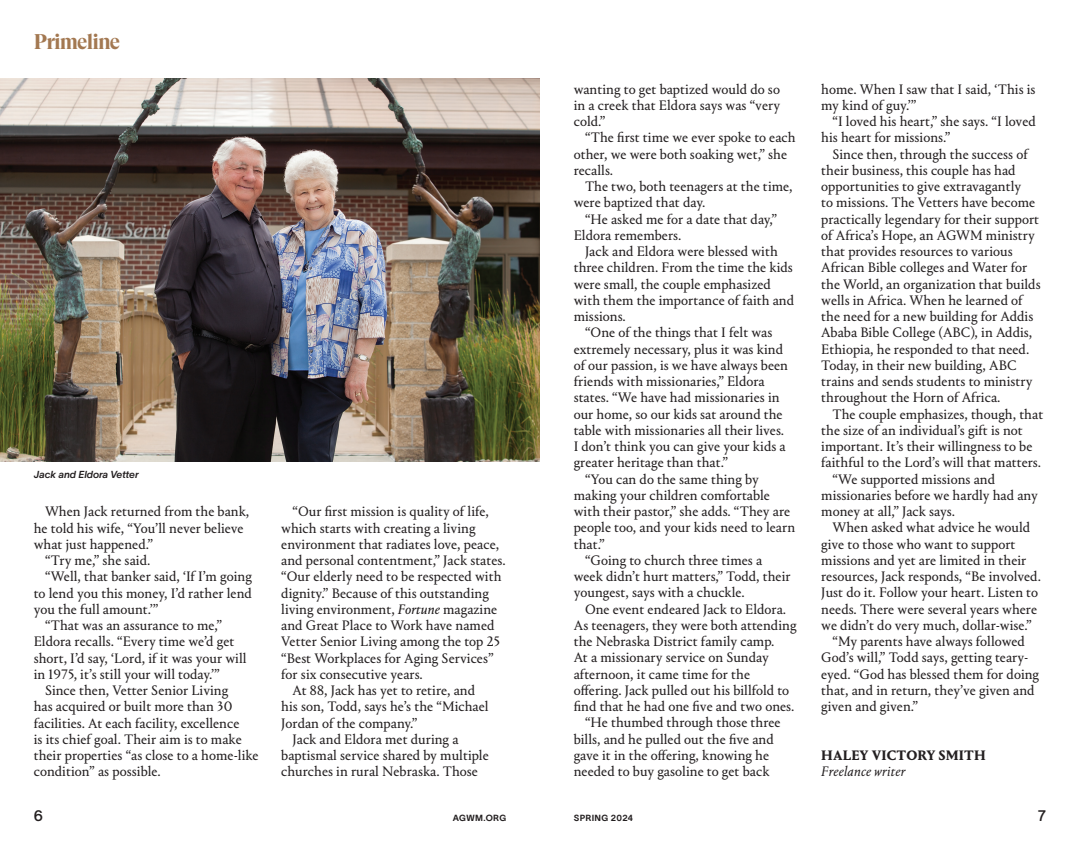
<style>
.page{position:relative;width:1080px;height:855px;background:#fff}
.page>*{position:absolute;margin:0;border:0;box-sizing:border-box;transform-origin:0 0}
.t1{font:700 21.25px "GT Super Display";letter-spacing:-.04em;color:#a37851}
.t2{font:15px "TWK Lausanne 500";color:#231f20}
.t3{font:14.38px/16.2px "Portrait Text";color:#231f20}
.t4{font:700 14.38px "Portrait Text";letter-spacing:.01em;color:#231f20}
.t5{font:italic 14.38px "Portrait Text";letter-spacing:.01em;color:#231f20}
.t6{font:italic 10px "TWK Lausanne 600";color:#231f20}
.t7{font:8.75px "TWK Lausanne 700";letter-spacing:.04em;color:#231f20}
.s1{font-family:"Portrait Text Regular 2";font-style:italic}
</style>
<div class="page">
<img style="left:0;top:79px;width:540px;height:382px">
<p class="t1" style="left:34px;top:30px;width:88px">Primeline</p>
<p class="t6" style="left:34px;top:468px;width:107px">Jack and Eldora Vetter</p>
<p class="t3" style="left:34px;top:503px;width:217px;text-indent:11px">When Jack returned from the bank, he told his wife, “You’ll never believe what just happened.”</p>
<p class="t3" style="left:45px;top:552px;width:107px">“Try me,” she said.</p>
<p class="t3" style="left:34px;top:568px;width:220px;text-align:justify;text-indent:11px">“Well, that banker said, ‘If I’m going to lend you this money, I’d rather lend you the full amount.’”</p>
<p class="t3" style="left:34px;top:617px;width:214px;text-indent:11px">“That was an assurance to me,” Eldora recalls. “Every time we’d get short, I’d say, ‘Lord, if it was your will in 1975, it’s still your will today.’”</p>
<p class="t3" style="left:34px;top:682px;width:226px;text-indent:11px">Since then, Vetter Senior Living<br>has acquired or built more than 30 facilities. At each facility, excellence<br>is its chief goal. Their aim is to make their properties “as close to a home-like condition” as possible.</p>
<p class="t3" style="left:281px;top:503px;width:226px;text-indent:11px">“Our first mission is quality of life, which starts with creating a living environment that radiates love, peace, and personal contentment,” Jack states. “Our elderly need to be respected with dignity.” Because of this outstanding living environment, <span class="s1">Fortune</span> magazine and Great Place to Work have named Vetter Senior Living among the top 25 “Best Workplaces for Aging Services” for six consecutive years.</p>
<p class="t3" style="left:281px;top:682px;width:209px;text-indent:11px">At 88, Jack has yet to retire, and his son, Todd, says he’s the “Michael<br>Jordan of the company.”</p>
<p class="t3" style="left:281px;top:730px;width:209px;text-indent:11px">Jack and Eldora met during a baptismal service shared by multiple churches in rural Nebraska. Those</p>
<p class="t3" style="left:574px;top:80px;width:208px;text-align:justify">wanting to get baptized would do so in a creek that Eldora says was “very cold.”</p>
<p class="t3" style="left:574px;top:129px;width:223px;text-indent:11px">“The first time we ever spoke to each other, we were both soaking wet,” she recalls.</p>
<p class="t3" style="left:574px;top:178px;width:220px;text-indent:11px">The two, both teenagers at the time, were baptized that day.</p>
<p class="t3" style="left:574px;top:210px;width:205px;text-indent:11px">“He asked me for a date that day,”<br>Eldora remembers.</p>
<p class="t3" style="left:574px;top:243px;width:222px;text-indent:11px">Jack and Eldora were blessed with three children. From the time the kids were small, the couple emphasized with them the importance of faith and missions.</p>
<p class="t3" style="left:574px;top:324px;width:216px;text-indent:11px">“One of the things that I felt was extremely necessary, plus it was kind of our passion, is we have always been friends with missionaries,” Eldora states. “We have had missionaries in our home, so our kids sat around the table with missionaries all their lives.<br>I don’t think you can give your kids a greater heritage than that.”</p>
<p class="t3" style="left:574px;top:470px;width:223px;text-indent:11px">“You can do the same thing by making your children comfortable with their pastor,” she adds. “They are people too, and your kids need to learn that.”</p>
<p class="t3" style="left:574px;top:551px;width:219px;text-indent:11px">“Going to church three times a week didn’t hurt matters,” Todd, their youngest, says with a chuckle.</p>
<p class="t3" style="left:574px;top:600px;width:224px;text-indent:11px">One event endeared Jack to Eldora.<br>As teenagers, they were both attending the Nebraska District family camp.<br>At a missionary service on Sunday afternoon, it came time for the offering. Jack pulled out his billfold to find that he had one five and two ones.</p>
<p class="t3" style="left:574px;top:714px;width:208px;text-indent:11px">“He thumbed through those three bills, and he pulled out the five and gave it in the offering, knowing he needed to buy gasoline to get back</p>
<p class="t3" style="left:821px;top:80px;width:216px">home. When I saw that I said, ‘This is my kind of guy.’”</p>
<p class="t3" style="left:821px;top:113px;width:216px;text-indent:11px">“I loved his heart,” she says. “I loved his heart for missions.”</p>
<p class="t3" style="left:821px;top:145px;width:221px;text-indent:11px">Since then, through the success of their business, this couple has had opportunities to give extravagantly<br>to missions. The Vetters have become practically legendary for their support of Africa’s Hope, an AGWM ministry that provides resources to various African Bible colleges and Water for the World, an organization that builds wells in Africa. When he learned of the need for a new building for Addis Ababa Bible College (ABC), in Addis, Ethiopia, he responded to that need.<br>Today, in their new building, ABC trains and sends students to ministry throughout the Horn of Africa.</p>
<p class="t3" style="left:821px;top:405px;width:224px;text-indent:11px">The couple emphasizes, though, that the size of an individual’s gift is not important. It’s their willingness to be faithful to the Lord’s will that matters.</p>
<p class="t3" style="left:821px;top:470px;width:218px;text-indent:11px">“We supported missions and missionaries before we hardly had any money at all,” Jack says.</p>
<p class="t3" style="left:821px;top:519px;width:221px;text-indent:11px">When asked what advice he would give to those who want to support missions and yet are limited in their resources, Jack responds, “Be involved.<br>Just do it. Follow your heart. Listen to needs. There were several years where we didn’t do very much, dollar-wise.”</p>
<p class="t3" style="left:821px;top:633px;width:219px;text-indent:11px">“My parents have always followed<br>God’s will,” Todd says, getting teary&shy;eyed. “God has blessed them for doing that, and in return, they’ve given and given and given.”</p>
<p class="t4" style="left:821px;top:745px;width:166px">HALEY VICTORY SMITH</p>
<p class="t5" style="left:821px;top:761px;width:86px">Freelance writer</p>
<p class="t2" style="left:34px;top:805px;width:11px">6</p>
<p class="t7" style="left:453px;top:812px;width:55px">AGWM.ORG</p>
<p class="t2" style="left:1038px;top:805px;width:10px">7</p>
<p class="t7" style="left:574px;top:812px;width:61px">SPRING 2024</p>
</div>
